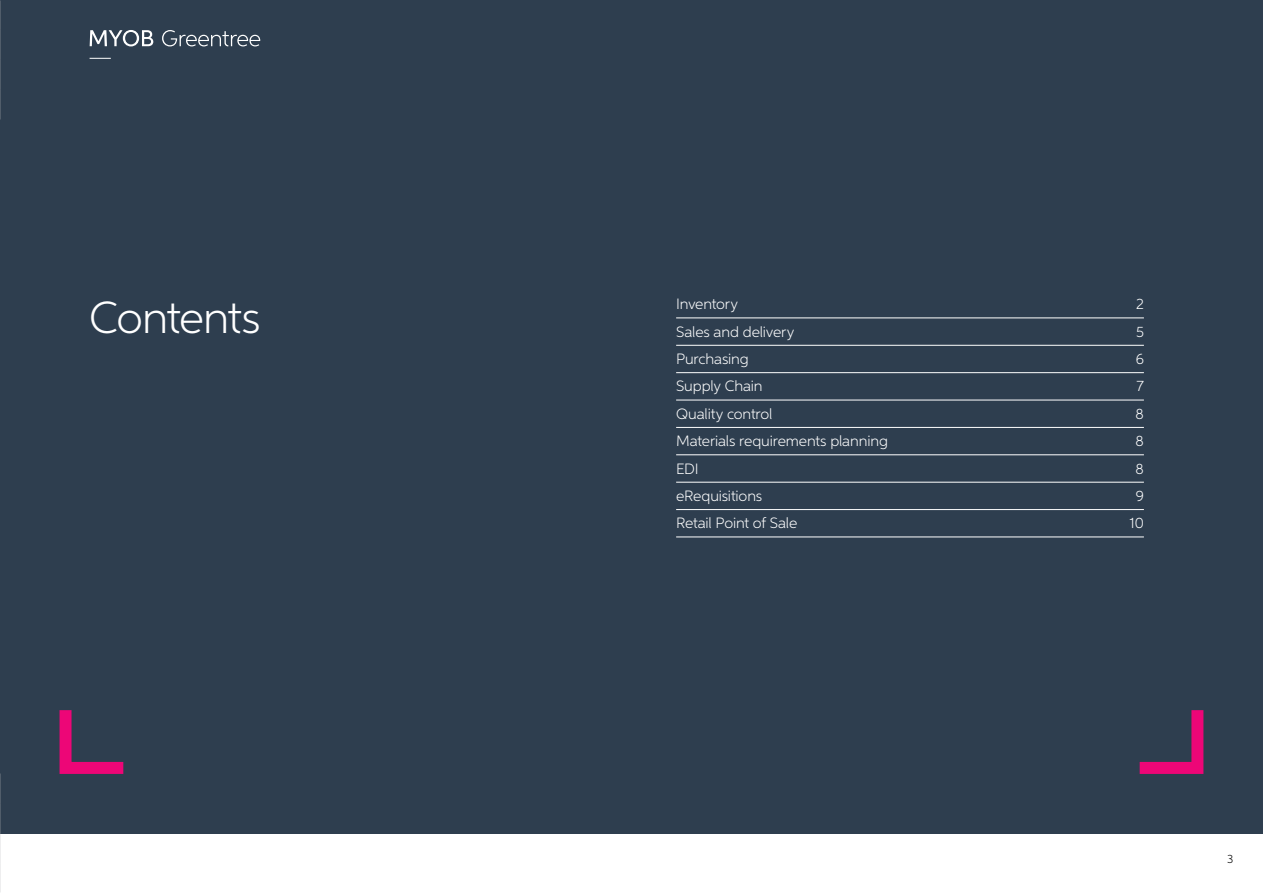
<style>
.page{position:relative;width:1263px;height:893px;background:#fff}
.page>*{position:absolute;margin:0;border:0;box-sizing:border-box;transform-origin:0 0}
.t1{font:300 45px "Neutro MYOB";letter-spacing:-.03em;color:#fff}
.t2{font:300 15px "Neutro MYOB";letter-spacing:-.01em;color:#fff}
.t3{font:300 12px "Neutro MYOB";color:#000}
</style>
<div class="page">
<div style="left:0;top:0;width:1263px;height:833px;background:#2e3e4f"></div>
<svg style="left:59px;top:710px;width:65px;height:64px"></svg>
<svg style="left:1139px;top:710px;width:65px;height:64px"></svg>
<hr style="left:676px;top:318px;width:468px;height:1px;background:#fff">
<hr style="left:676px;top:345px;width:468px;height:1px;background:#fff">
<hr style="left:676px;top:372px;width:468px;height:1px;background:#fff">
<hr style="left:676px;top:400px;width:468px;height:1px;background:#fff">
<hr style="left:676px;top:427px;width:468px;height:1px;background:#fff">
<hr style="left:676px;top:455px;width:468px;height:1px;background:#fff">
<hr style="left:676px;top:482px;width:468px;height:1px;background:#fff">
<hr style="left:676px;top:509px;width:468px;height:1px;background:#fff">
<hr style="left:676px;top:537px;width:468px;height:1px;background:#fff">
<svg style="left:90px;top:58px;width:21px;height:1px"></svg>
<svg style="left:90px;top:30px;width:63px;height:16px"></svg>
<svg style="left:162px;top:30px;width:98px;height:16px"></svg>
<hr style="left:1262px;top:30px;width:1px;height:30px;background:#bcbec0">
<hr style="left:1262px;top:774px;width:1px;height:30px;background:#bcbec0">
<hr style="left:1262px;top:89px;width:1px;height:30px;background:#bcbec0">
<hr style="left:1262px;top:833px;width:1px;height:30px;background:#bcbec0">
<hr style="left:1262px;top:863px;width:1px;height:30px;background:#bcbec0">
<hr style="left:587px;top:0;width:30px;height:1px;background:#bcbec0">
<hr style="left:89px;top:0;width:30px;height:1px;background:#bcbec0">
<hr style="left:1203px;top:0;width:30px;height:1px;background:#bcbec0">
<hr style="left:1233px;top:0;width:30px;height:1px;background:#bcbec0">
<hr style="left:30px;top:0;width:30px;height:1px;background:#bcbec0">
<hr style="left:646px;top:0;width:30px;height:1px;background:#bcbec0">
<hr style="left:0;top:0;width:30px;height:1px;background:#bcbec0">
<hr style="left:1144px;top:0;width:30px;height:1px;background:#bcbec0">
<hr style="left:1262px;top:0;width:1px;height:30px;background:#bcbec0">
<h1 class="t1" style="left:89px;top:290px;width:173px">Contents</h1>
<p class="t2" style="left:676px;top:295px;width:63px">Inventory</p>
<p class="t2" style="left:1136px;top:295px;width:9px">2</p>
<p class="t2" style="left:676px;top:322px;width:120px">Sales and delivery</p>
<p class="t2" style="left:1136px;top:322px;width:9px">5</p>
<p class="t2" style="left:676px;top:350px;width:74px">Purchasing</p>
<p class="t2" style="left:1136px;top:350px;width:10px">6</p>
<p class="t2" style="left:676px;top:377px;width:88px">Supply Chain</p>
<p class="t2" style="left:1136px;top:377px;width:9px">7</p>
<p class="t2" style="left:676px;top:405px;width:98px">Quality control</p>
<p class="t2" style="left:1135px;top:405px;width:10px">8</p>
<p class="t2" style="left:676px;top:432px;width:213px">Materials requirements planning</p>
<p class="t2" style="left:1135px;top:432px;width:10px">8</p>
<p class="t2" style="left:676px;top:459px;width:24px">EDI</p>
<p class="t2" style="left:1135px;top:459px;width:10px">8</p>
<p class="t2" style="left:676px;top:487px;width:88px">eRequisitions</p>
<p class="t2" style="left:1136px;top:487px;width:10px">9</p>
<p class="t2" style="left:676px;top:514px;width:123px">Retail Point of Sale</p>
<p class="t2" style="left:1129px;top:514px;width:16px">10</p>
<p class="t3" style="left:1227px;top:852px;width:8px">3</p>
</div>
